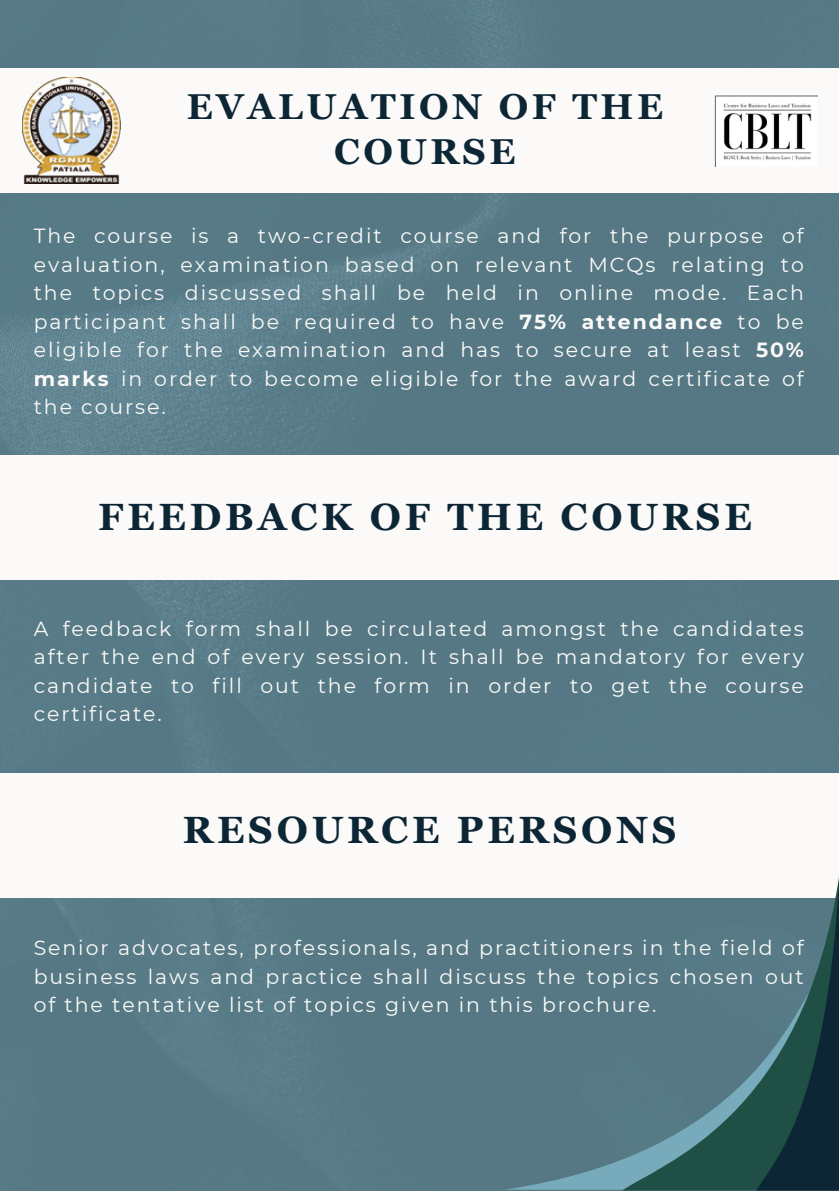
<style>
.page{position:relative;width:839px;height:1191px;background:#fff}
.page>*{position:absolute;margin:0;border:0;box-sizing:border-box;transform-origin:0 0}
.t1{font:700 38px "Georgia Pro";letter-spacing:.1em;color:#0c2636}
.t2{font:700 36px/45px "Georgia Pro";letter-spacing:.1em;color:#0c2636;text-align:center}
.t3{font:20.4px/28.4px "Montserrat";letter-spacing:.095em;color:#fbfaf8;text-align:justify}
.s1{font-weight:700}
</style>
<div class="page">
<div style="left:0;top:0;width:838px;height:1191px;background:#557985"></div>
<div style="left:0;top:455px;width:838px;height:124px;background:#fbfaf8"></div>
<div style="left:0;top:773px;width:838px;height:125px;background:#fbfaf8"></div>
<div style="left:503px;top:973px;width:119px;height:217px;background:#557884"></div>
<svg style="left:622px;top:898px;width:134px;height:293px;background:#50767f"></svg>
<svg style="left:756px;top:884px;width:82px;height:307px;background:#385b61"></svg>
<div style="left:0;top:69px;width:838px;height:124px;background:#fbfaf8"></div>
<img style="left:714px;top:95px;width:103px;height:71px">
<img style="left:23px;top:77px;width:97px;height:107px">
<p class="t2" style="left:187px;top:84px;width:478px">EVALUATION OF THE<br>COURSE</p>
<h1 class="t3" style="left:34px;top:222px;width:771px">The course is a two-credit course and for the purpose of evaluation, examination based on relevant MCQs relating to the topics discussed shall be held in online mode. Each participant shall be required to have <span class="s1">75% attendance</span> to be eligible for the examination and has to secure at least <span class="s1">50% marks</span> in order to become eligible for the award certificate of the course.</h1>
<p class="t1" style="left:98px;top:495px;width:655px">FEEDBACK OF THE COURSE</p>
<p class="t3" style="left:34px;top:614px;width:771px">A feedback form shall be circulated amongst the candidates after the end of every session. It shall be mandatory for every candidate to fill out the form in order to get the course certificate.</p>
<h1 class="t1" style="left:183px;top:808px;width:495px">RESOURCE PERSONS</h1>
<p class="t3" style="left:34px;top:934px;width:771px">Senior advocates, professionals, and practitioners in the field of business laws and practice shall discuss the topics chosen out of the tentative list of topics given in this brochure.</p>
</div>
